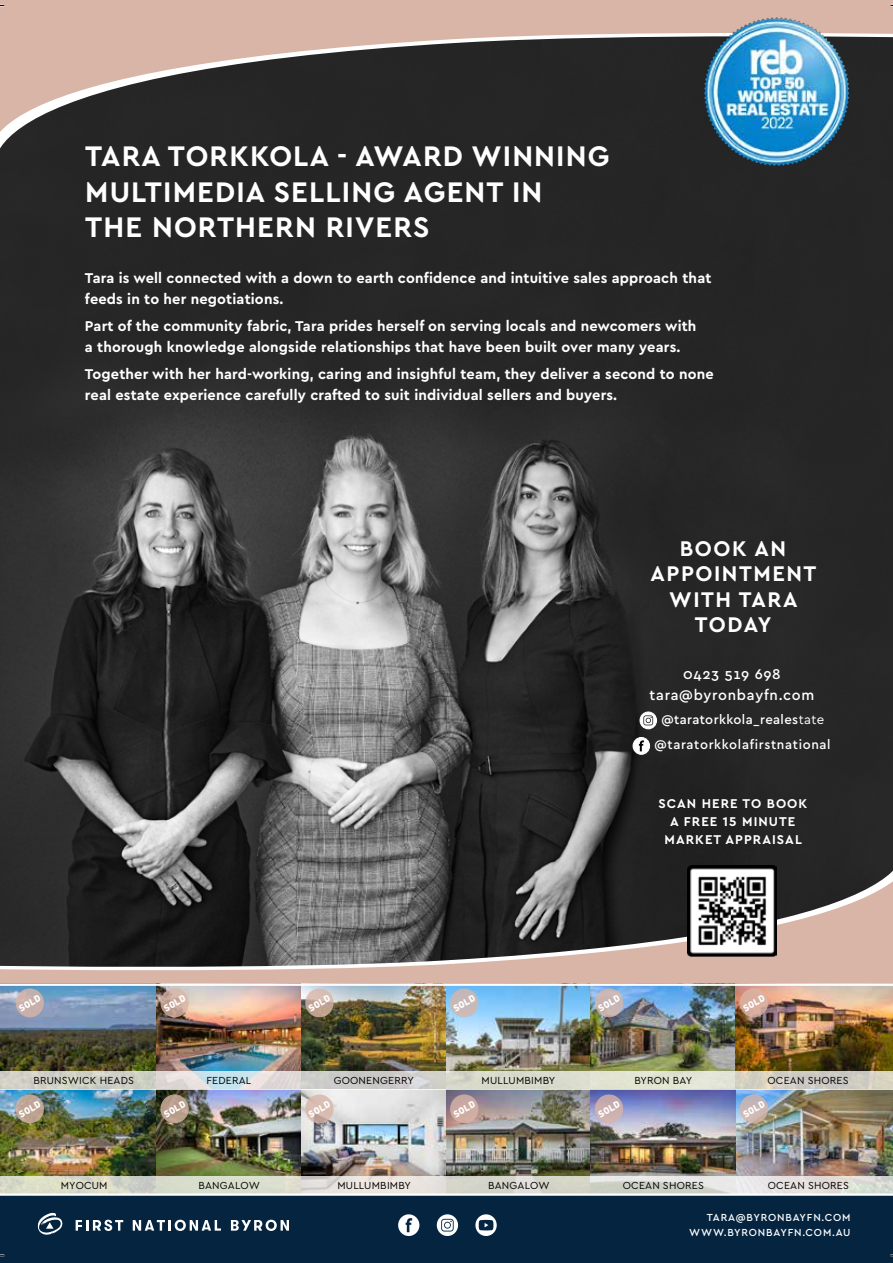
<style>
.page{position:relative;width:893px;height:1263px;background:#fff}
.page>*{position:absolute;margin:0;border:0;box-sizing:border-box;transform-origin:0 0}
.t1{font:700 29.7px/35.7px "Cera GR";letter-spacing:.04em;color:#fff}
.t2{font:700 22.2px/25.2px "Cera GR";letter-spacing:.07em;color:#fff;text-align:center}
.t3{font:700 14.85px/20.9px "Cera GR";letter-spacing:.01em;color:#fff}
.t4{font:500 14.85px/20.9px "Cera GR";letter-spacing:.05em;color:#fff;text-align:center}
.t5{font:700 13.35px/17.9px "Cera GR";letter-spacing:.08em;color:#fff;text-align:center}
.t6{font:500 13.35px "Cera GR";letter-spacing:.05em;color:#fff}
.t7{font:500 13.35px "Cera GR";letter-spacing:.03em;color:#fff}
.t8{font:10.65px "Cera GR";letter-spacing:.02em;color:#000}
.t9{font:500 10.65px/14.2px "Cera GR";letter-spacing:.08em;color:#fff;text-align:right}
.t10{font:900 9.45px "DINOT";color:#fff}
.s1{font-weight:400}
</style>
<div class="page">
<img style="left:1px;top:177px;width:892px;height:659px">
<svg style="left:1px;top:836px;width:892px;height:4px;background:#424242"></svg>
<svg style="left:1px;top:840px;width:892px;height:144px;background:#625b58"></svg>
<div style="left:1px;top:163px;width:892px;height:14px;background:#262626"></div>
<svg style="left:1px;top:0;width:892px;height:163px;background:#6a5e59"></svg>
<div style="left:1px;top:1194px;width:892px;height:69px;background:#052440"></div>
<svg style="left:76px;top:1220px;width:47px;height:11px"></svg>
<svg style="left:133px;top:1220px;width:88px;height:11px"></svg>
<svg style="left:231px;top:1220px;width:58px;height:11px"></svg>
<svg style="left:37px;top:1212px;width:26px;height:23px"></svg>
<svg style="left:475px;top:1214px;width:22px;height:22px"></svg>
<svg style="left:437px;top:1214px;width:21px;height:22px"></svg>
<div style="left:398px;top:1214px;width:21px;height:22px;background:#fff;border-radius:50%"></div>
<svg style="left:479px;top:1220px;width:14px;height:10px"></svg>
<svg style="left:406px;top:1218px;width:6px;height:14px"></svg>
<svg style="left:441px;top:1219px;width:13px;height:12px"></svg>
<div style="left:633px;top:737px;width:17px;height:17px;background:#fff;border-radius:50%"></div>
<div style="left:633px;top:737px;width:17px;height:17px;border:1px solid #fff;border-radius:50%"></div>
<svg style="left:639px;top:740px;width:5px;height:11px"></svg>
<svg style="left:640px;top:712px;width:16px;height:17px"></svg>
<div style="left:640px;top:712px;width:17px;height:17px;border:1px solid #fff;border-radius:50%"></div>
<svg style="left:643px;top:715px;width:10px;height:10px"></svg>
<img style="left:1px;top:986px;width:892px;height:190px">
<svg style="left:1px;top:1071px;width:892px;height:18px;background:#d5d6cd"></svg>
<svg style="left:1px;top:1176px;width:892px;height:17px;background:#dcdcd2"></svg>
<svg style="left:14px;top:986px;width:32px;height:33px"></svg>
<svg style="left:14px;top:1092px;width:32px;height:33px"></svg>
<svg style="left:158px;top:986px;width:33px;height:33px"></svg>
<svg style="left:158px;top:1092px;width:33px;height:33px"></svg>
<svg style="left:303px;top:986px;width:33px;height:33px"></svg>
<svg style="left:303px;top:1092px;width:33px;height:33px"></svg>
<svg style="left:448px;top:986px;width:32px;height:33px"></svg>
<svg style="left:448px;top:1092px;width:32px;height:33px"></svg>
<svg style="left:593px;top:986px;width:32px;height:33px"></svg>
<svg style="left:593px;top:1092px;width:32px;height:33px"></svg>
<svg style="left:738px;top:986px;width:32px;height:33px"></svg>
<svg style="left:738px;top:1092px;width:32px;height:33px"></svg>
<hr style="left:1px;top:1193px;width:892px;height:3px;background:#fff">
<img style="left:694px;top:9px;width:164px;height:165px">
<img style="left:688px;top:865px;width:88px;height:91px">
<svg style="left:0;top:0;width:4px;height:6px"></svg>
<svg style="left:891px;top:0;width:2px;height:6px"></svg>
<h1 class="t1" style="left:85px;top:139px;width:526px">TARA TORKKOLA - AWARD WINNING<br>MULTIMEDIA SELLING AGENT IN<br>THE NORTHERN RIVERS</h1>
<p class="t3" style="left:85px;top:267px;width:628px">Tara is well connected with a down to earth confidence and intuitive sales approach that feeds in to her negotiations.</p>
<p class="t3" style="left:85px;top:316px;width:613px">Part of the community fabric, Tara prides herself on serving locals and newcomers with a thorough knowledge alongside relationships that have been built over many years.</p>
<p class="t3" style="left:85px;top:364px;width:630px">Together with her hard-working, caring and insighful team, they deliver a second to none real estate experience carefully crafted to suit individual sellers and buyers.</p>
<h2 class="t2" style="left:650px;top:536px;width:167px">BOOK AN<br>APPOINTMENT<br>WITH TARA<br>TODAY</h2>
<p class="t4" style="left:650px;top:663px;width:166px">0423 519 698 tara@byronbayfn.com</p>
<p class="t6" style="left:655px;top:737px;width:178px">@taratorkkolafirstnational</p>
<p class="t7" style="left:661px;top:712px;width:164px">@taratorkkola_reales<span class="s1">tate</span></p>
<p class="t10" style="left:16px;top:1002px;width:25px;rotate:-28deg">SOLD</p>
<p class="t10" style="left:161px;top:1002px;width:25px;rotate:-28deg">SOLD</p>
<p class="t10" style="left:306px;top:1002px;width:25px;rotate:-28deg">SOLD</p>
<p class="t10" style="left:451px;top:1002px;width:25px;rotate:-28deg">SOLD</p>
<p class="t5" style="left:658px;top:795px;width:151px">SCAN HERE TO BOOK<br>A FREE 15 MINUTE<br>MARKET APPRAISAL</p>
<p class="t10" style="left:595px;top:1002px;width:25px;rotate:-28deg">SOLD</p>
<p class="t10" style="left:740px;top:1002px;width:25px;rotate:-28deg">SOLD</p>
<p class="t8" style="left:34px;top:1074px;width:102px">BRUNSWICK HEADS</p>
<p class="t8" style="left:206px;top:1074px;width:46px">FEDERAL</p>
<p class="t8" style="left:334px;top:1074px;width:82px">GOONENGERRY</p>
<p class="t8" style="left:482px;top:1074px;width:75px">MULLUMBIMBY</p>
<p class="t8" style="left:634px;top:1074px;width:59px">BYRON BAY</p>
<p class="t8" style="left:767px;top:1074px;width:83px">OCEAN SHORES</p>
<p class="t10" style="left:16px;top:1108px;width:25px;rotate:-28deg">SOLD</p>
<p class="t10" style="left:161px;top:1108px;width:25px;rotate:-28deg">SOLD</p>
<p class="t10" style="left:306px;top:1108px;width:25px;rotate:-28deg">SOLD</p>
<p class="t10" style="left:451px;top:1108px;width:25px;rotate:-28deg">SOLD</p>
<p class="t10" style="left:595px;top:1108px;width:25px;rotate:-28deg">SOLD</p>
<p class="t10" style="left:740px;top:1108px;width:25px;rotate:-28deg">SOLD</p>
<p class="t8" style="left:61px;top:1180px;width:48px">MYOCUM</p>
<p class="t8" style="left:199px;top:1180px;width:63px">BANGALOW</p>
<p class="t8" style="left:337px;top:1180px;width:75px">MULLUMBIMBY</p>
<p class="t8" style="left:488px;top:1180px;width:63px">BANGALOW</p>
<p class="t8" style="left:623px;top:1180px;width:83px">OCEAN SHORES</p>
<p class="t8" style="left:768px;top:1180px;width:83px">OCEAN SHORES</p>
<p class="t9" style="left:689px;top:1211px;width:163px">TARA@BYRONBAYFN.COM<br>WWW.BYRONBAYFN.COM.AU</p>
</div>
